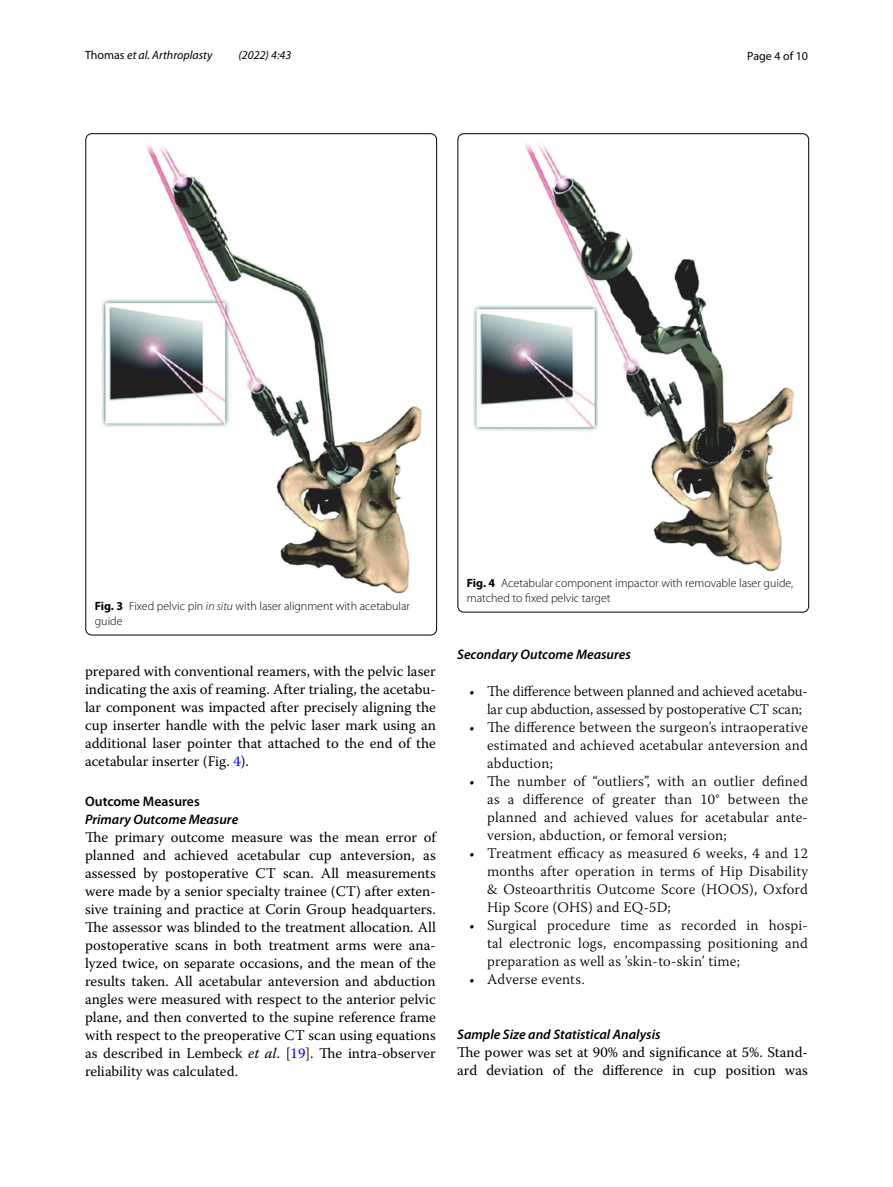
<style>
.page{position:relative;width:893px;height:1187px;background:#fff}
.page>*{position:absolute;margin:0;border:0;box-sizing:border-box;transform-origin:0 0}
.t1{font:14.7px/18px "Warnock Pro";color:#000;text-align:justify}
.t2{font:300 14.7px/18px "Warnock Pro";letter-spacing:.015em;color:#000;text-align:justify}
.t3{font:300 14.7px/18px "Warnock Pro";letter-spacing:-.01em;color:#000}
.t4{font:italic 600 13.8px "Myriad Pro";color:#000}
.t5{font:600 13.8px "Myriad Pro";color:#000}
.t6{font:300 12px/15px "Myriad Pro";color:#000}
.t7{font:italic 12px "Myriad Pro";color:#000}
.t8{font:12px "Myriad Pro";color:#000}
.s1{font-style:normal}
.s2{font-weight:700}
.s3{font-style:italic}
.s4{color:#00f}
</style>
<div class="page">
<img style="left:101px;top:145px;width:321px;height:449px">
<img style="left:473px;top:144px;width:321px;height:427px">
<p class="t7" style="left:85px;top:48px;width:129px"><span class="s1">Thomas</span> et al. Arthroplasty</p>
<p class="t7" style="left:239px;top:48px;width:54px">(2022) 4:43</p>
<p class="t8" style="left:747px;top:48px;width:62px">Page 4 of 10</p>
<p class="t6" style="left:95px;top:598px;width:317px"><span class="s2">Fig. 3</span> Fixed pelvic pin <span class="s3">in situ</span> with laser alignment with acetabular guide</p>
<p class="t1" style="left:85px;top:662px;width:352px">prepared with conventional reamers, with the pelvic laser indicating the axis of reaming. After trialing, the acetabu&shy;lar component was impacted after precisely aligning the cup inserter handle with the pelvic laser mark using an additional laser pointer that attached to the end of the acetabular inserter (Fig. <span class="s4">4</span>).</p>
<p class="t5" style="left:85px;top:792px;width:116px">Outcome Measures</p>
<p class="t4" style="left:85px;top:810px;width:155px">Primary Outcome Measure</p>
<p class="t1" style="left:85px;top:827px;width:352px">The primary outcome measure was the mean error of planned and achieved acetabular cup anteversion, as assessed by postoperative CT scan. All measurements were made by a senior specialty trainee (CT) after exten&shy;sive training and practice at Corin Group headquarters.<br>The assessor was blinded to the treatment allocation. All postoperative scans in both treatment arms were ana&shy;lyzed twice, on separate occasions, and the mean of the results taken. All acetabular anteversion and abduction angles were measured with respect to the anterior pelvic plane, and then converted to the supine reference frame with respect to the preoperative CT scan using equations as described in Lembeck <span class="s3">et al</span>. [<span class="s4">19</span>]. The intra-observer reliability was calculated.</p>
<p class="t6" style="left:467px;top:575px;width:328px"><span class="s2">Fig. 4</span> Acetabular component impactor with removable laser guide, matched to fixed pelvic target</p>
<p class="t4" style="left:457px;top:645px;width:175px">Secondary Outcome Measures</p>
<p class="t3" style="left:487px;top:681px;width:322px;text-indent:-18px">• The difference between planned and achieved acetabu&shy;lar cup abduction, assessed by postoperative CT scan;</p>
<p class="t2" style="left:487px;top:717px;width:322px;text-indent:-18px">• The difference between the surgeon’s intraoperative estimated and achieved acetabular anteversion and abduction;</p>
<p class="t2" style="left:487px;top:771px;width:322px;text-indent:-18px">• The number of “outliers”, with an outlier defined as a difference of greater than 10° between the planned and achieved values for acetabular ante&shy;version, abduction, or femoral version;</p>
<p class="t2" style="left:487px;top:843px;width:322px;text-indent:-18px">• Treatment efficacy as measured 6 weeks, 4 and 12 months after operation in terms of Hip Disability &amp; Osteoarthritis Outcome Score (HOOS), Oxford Hip Score (OHS) and EQ-5D;</p>
<p class="t2" style="left:487px;top:915px;width:322px;text-indent:-18px">• Surgical procedure time as recorded in hospi&shy;tal electronic logs, encompassing positioning and preparation as well as ’skin-to-skin’ time;</p>
<p class="t2" style="left:469px;top:969px;width:117px">• Adverse events.</p>
<p class="t4" style="left:457px;top:1025px;width:205px">Sample Size and Statistical Analysis</p>
<p class="t1" style="left:457px;top:1042px;width:352px">The power was set at 90% and significance at 5%. Stand&shy;ard deviation of the difference in cup position was</p>
</div>
